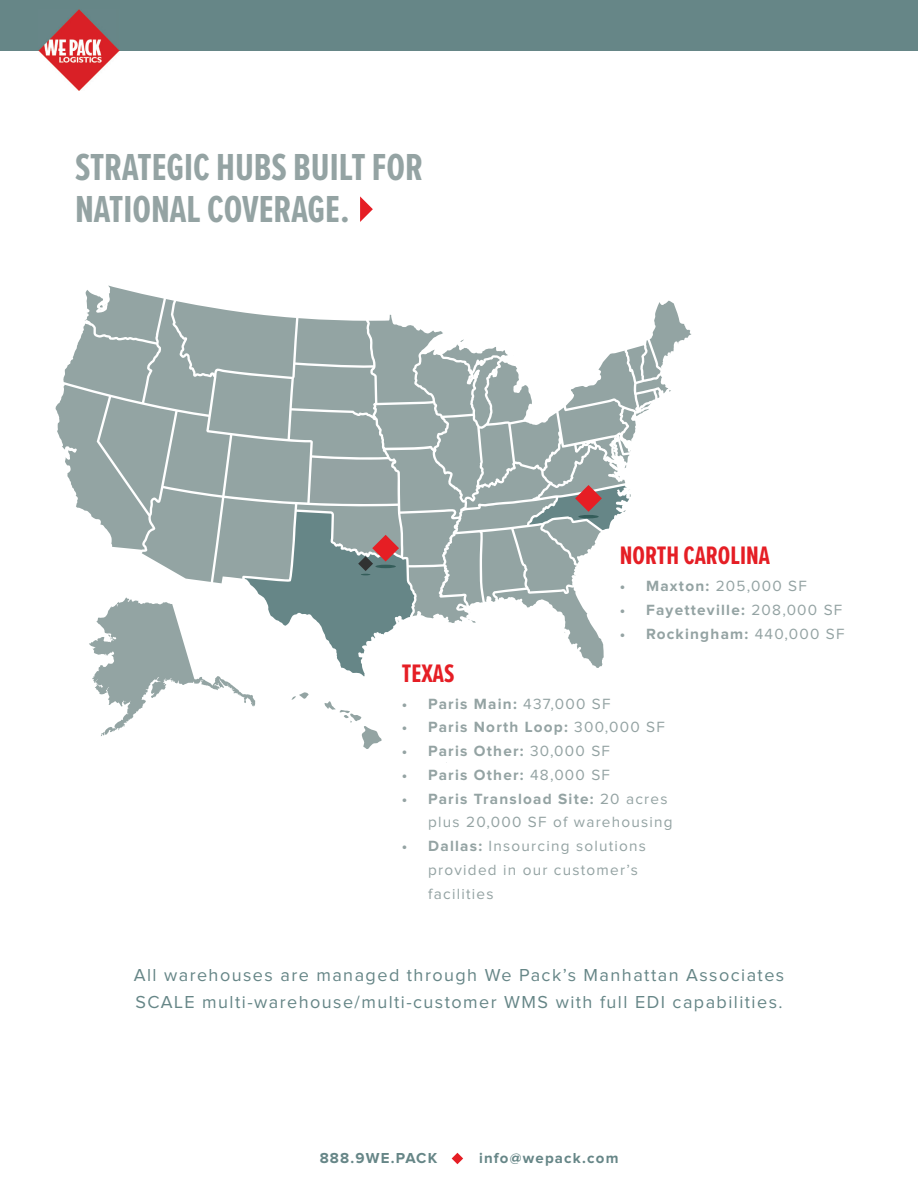
<style>
.page{position:relative;width:918px;height:1188px;background:#fff}
.page>*{position:absolute;margin:0;border:0;box-sizing:border-box;transform-origin:0 0}
.t1{font:700 39px/42px "Proxima Nova Ex Cn";color:#94a3a3}
.t2{font:700 26.25px "Proxima Nova Ex Cn";color:#e51e25}
.t3{font:18px/27.3px "Proxima Nova";letter-spacing:.08em;color:#668687}
.t4{font:15.3px/23.9px "Proxima Nova";letter-spacing:.08em;color:#94a3a3}
.t5{font:700 15.3px "Proxima Nova";letter-spacing:.08em;color:#94a3a3}
.t6{font:700 15px "Proxima Nova";letter-spacing:.08em;color:#668687}
.s1{font-weight:700}
.s2{font-weight:400}
</style>
<div class="page">
<div style="left:0;top:0;width:918px;height:50px;background:#668687"></div>
<img style="left:39px;top:10px;width:80px;height:81px">
<svg style="left:56px;top:285px;width:635px;height:464px"></svg>
<hr style="left:578px;top:515px;width:21px;height:3px;background:#345d5a;border-radius:50%">
<svg style="left:360px;top:196px;width:13px;height:26px"></svg>
<svg style="left:452px;top:1153px;width:11px;height:11px"></svg>
<h1 class="t1" style="left:75px;top:145px;width:350px">STRATEGIC HUBS BUILT FOR<br>NATIONAL COVERAGE.</h1>
<h2 class="t2" style="left:620px;top:537px;width:152px">NORTH CAROLINA</h2>
<p class="t4" style="left:620px;top:574px;width:189px"><span class="s1">• Maxton:</span> 205,000 SF</p>
<p class="t5" style="left:620px;top:603px;width:224px">• Fayetteville: <span class="s2">208,000 SF</span></p>
<p class="t5" style="left:620px;top:627px;width:226px">• Rockingham: <span class="s2">440,000 SF</span></p>
<h2 class="t2" style="left:402px;top:654px;width:54px">TEXAS</h2>
<p class="t5" style="left:402px;top:696px;width:210px">• Paris Main: <span class="s2">437,000 SF</span></p>
<p class="t5" style="left:402px;top:720px;width:264px">• Paris North Loop: <span class="s2">300,000 SF</span></p>
<p class="t5" style="left:402px;top:744px;width:210px">• Paris Other: <span class="s2">30,000 SF</span></p>
<p class="t5" style="left:402px;top:768px;width:210px">• Paris Other: <span class="s2">48,000 SF</span></p>
<p class="t4" style="left:428px;top:787px;width:246px;text-indent:-26px"><span class="s1">• Paris Transload Site:</span> 20 acres plus 20,000 SF of warehousing</p>
<p class="t4" style="left:428px;top:835px;width:219px;text-indent:-26px"><span class="s1">• Dallas:</span> Insourcing solutions provided in our customer’s facilities</p>
<p class="t3" style="left:134px;top:961px;width:652px">All warehouses are managed through We Pack’s Manhattan Associates<br>SCALE multi-warehouse/multi-customer WMS with full EDI capabilities.</p>
<p class="t6" style="left:320px;top:1151px;width:119px">888.9WE.PACK</p>
<p class="t6" style="left:479px;top:1151px;width:141px">info@wepack.com</p>
</div>
